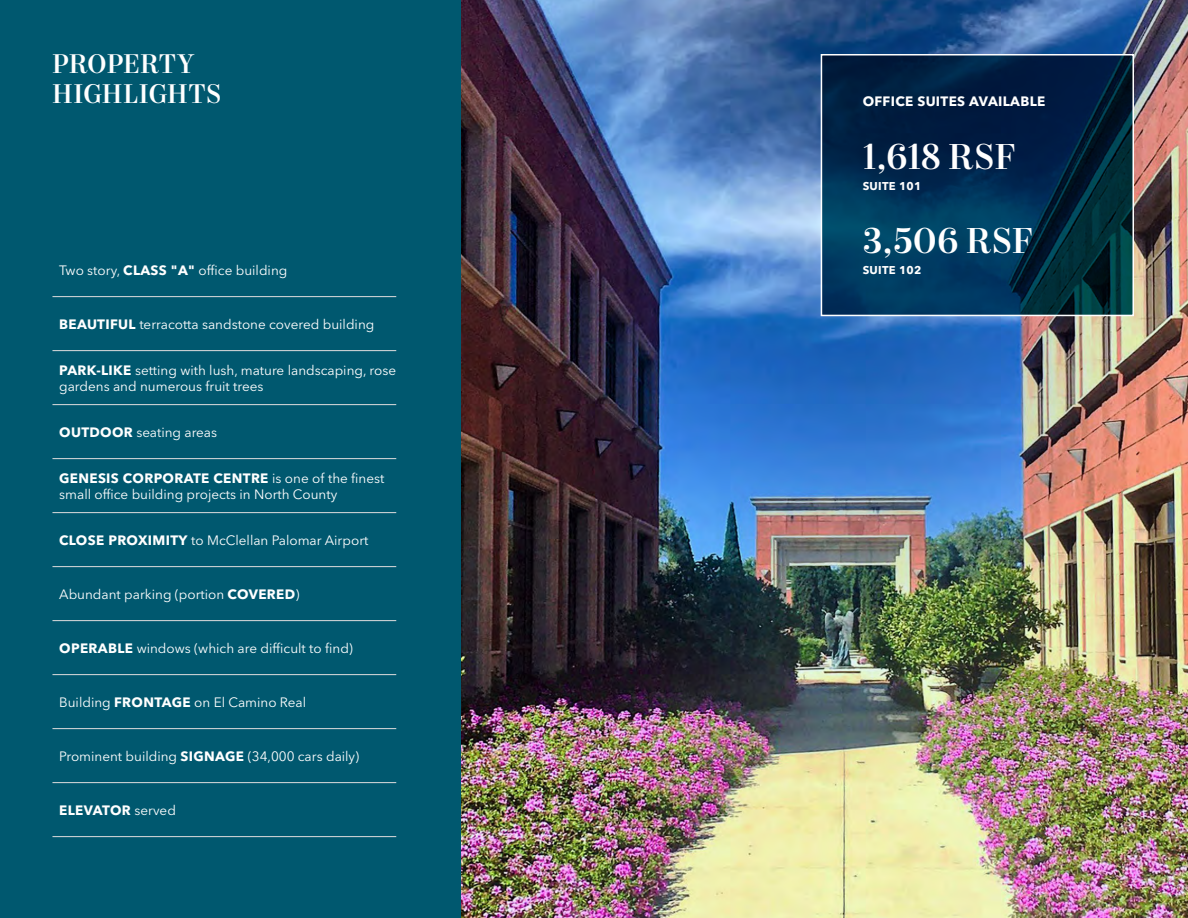
<style>
.page{position:relative;width:1188px;height:918px;background:#fff}
.page>*{position:absolute;margin:0;border:0;box-sizing:border-box;transform-origin:0 0}
.t1{font:500 36px "Mort Modern 09";color:#fff}
.t2{font:500 27px/30px "Mort Modern 09";letter-spacing:-.01em;color:#fff}
.t3{font:13.5px/15.8px "Avenir Next LT Pro";color:#fff}
.t4{font:700 13.5px "Avenir Next LT Pro";letter-spacing:.025em;color:#fff}
.t5{font:700 11.25px "Avenir Next LT Pro";letter-spacing:.025em;color:#fff}
.s1{font-weight:700}
.s2{font-weight:400}
</style>
<div class="page">
<div style="left:0;top:0;width:462px;height:918px;background:#00586f"></div>
<img style="left:462px;top:0;width:726px;height:918px">
<svg style="left:824px;top:57px;width:307px;height:256px;background:#002a49"></svg>
<div style="left:821px;top:54px;width:313px;height:262px;border:2px solid #fff"></div>
<hr style="left:52px;top:296px;width:344px;height:1px;background:#e0dede">
<hr style="left:52px;top:350px;width:344px;height:1px;background:#e0dede">
<hr style="left:52px;top:404px;width:344px;height:1px;background:#e0dede">
<hr style="left:52px;top:458px;width:344px;height:1px;background:#e0dede">
<hr style="left:52px;top:512px;width:344px;height:1px;background:#e0dede">
<hr style="left:52px;top:566px;width:344px;height:1px;background:#e0dede">
<hr style="left:52px;top:620px;width:344px;height:1px;background:#e0dede">
<hr style="left:52px;top:674px;width:344px;height:1px;background:#e0dede">
<hr style="left:52px;top:728px;width:344px;height:1px;background:#e0dede">
<hr style="left:52px;top:782px;width:344px;height:1px;background:#e0dede">
<hr style="left:52px;top:836px;width:344px;height:1px;background:#e0dede">
<h2 class="t2" style="left:52px;top:50px;width:171px">PROPERTY<br>HIGHLIGHTS</h2>
<p class="t4" style="left:863px;top:93px;width:184px">OFFICE SUITES AVAILABLE</p>
<h1 class="t1" style="left:863px;top:134px;width:154px">1,618 RSF</h1>
<p class="t5" style="left:863px;top:179px;width:60px">SUITE 101</p>
<h1 class="t1" style="left:863px;top:218px;width:172px">3,506 RSF</h1>
<p class="t3" style="left:59px;top:262px;width:230px">Two story, <span class="s1">CLASS "A"</span> office building</p>
<p class="t5" style="left:863px;top:263px;width:60px">SUITE 102</p>
<p class="t3" style="left:59px;top:316px;width:317px"><span class="s1">BEAUTIFUL</span> terracotta sandstone covered building</p>
<p class="t3" style="left:59px;top:362px;width:338px"><span class="s1">PARK-LIKE</span> setting with lush, mature landscaping, rose gardens and numerous fruit trees</p>
<p class="t3" style="left:59px;top:424px;width:159px"><span class="s1">OUTDOOR</span> seating areas</p>
<p class="t3" style="left:59px;top:470px;width:327px"><span class="s1">GENESIS CORPORATE CENTRE</span> is one of the finest small office building projects in North County</p>
<p class="t3" style="left:59px;top:532px;width:311px"><span class="s1">CLOSE PROXIMITY</span> to McClellan Palomar Airport</p>
<p class="t3" style="left:59px;top:586px;width:242px">Abundant parking (portion <span class="s1">COVERED</span>)</p>
<p class="t3" style="left:59px;top:640px;width:295px"><span class="s1">OPERABLE</span> windows (which are difficult to find)</p>
<p class="t3" style="left:59px;top:694px;width:248px">Building <span class="s1">FRONTAGE</span> on El Camino Real</p>
<p class="t3" style="left:59px;top:748px;width:302px">Prominent building <span class="s1">SIGNAGE</span> (34,000 cars daily)</p>
<p class="t4" style="left:59px;top:802px;width:118px">ELEVATOR <span class="s2">served</span></p>
</div>
